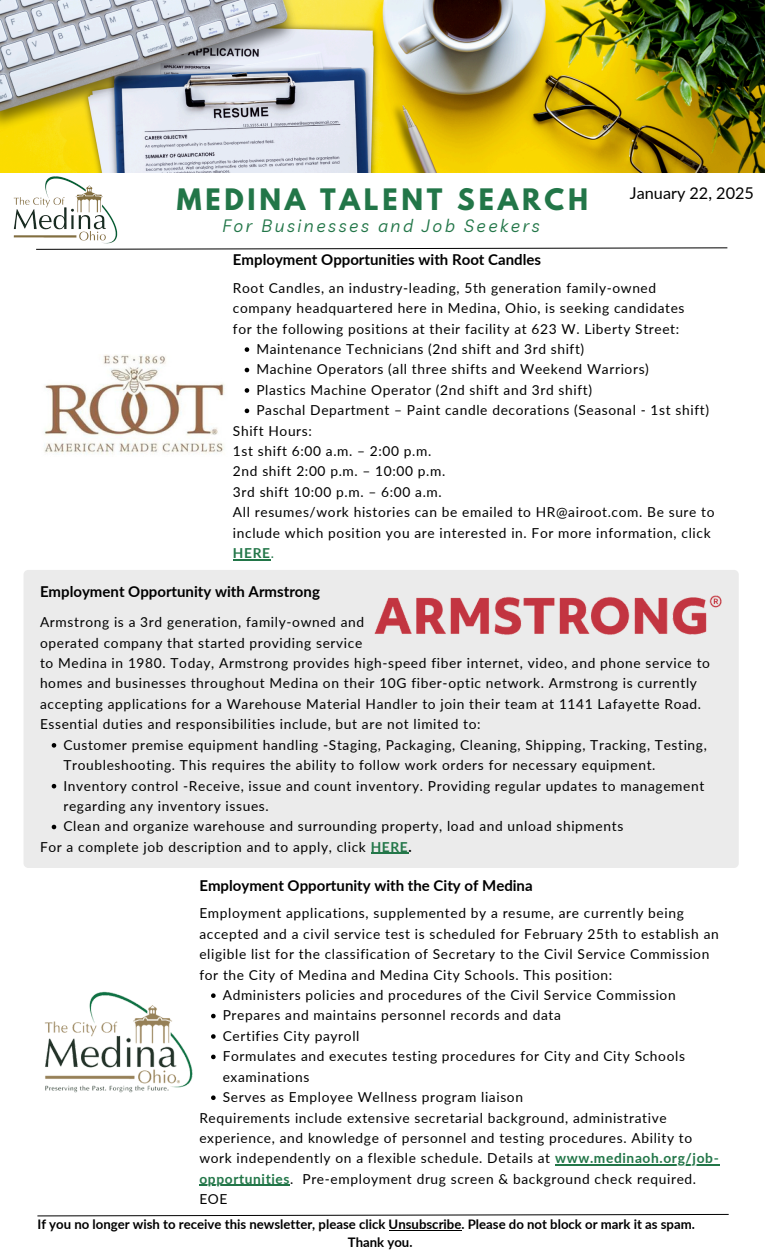
<style>
.page{position:relative;width:765px;height:1260px;background:#fff}
.page>*{position:absolute;margin:0;border:0;box-sizing:border-box;transform-origin:0 0}
.t1{font:700 26.25px "League Spartan";letter-spacing:.145em;color:#227648}
.t2{font:italic 17.5px "Livvic";letter-spacing:.145em;color:#227648}
.t3{font:16.25px "Lato";color:#000}
.t4{font:700 15px "Lato";color:#000}
.t5{font:13.75px/20.4px "Lato";letter-spacing:.045em;color:#000}
.t6{font:700 13.12px "Lato";color:#000}
.s1{font-weight:700;color:#227648}
.s2{color:#227648}
.s3{font-weight:700}
</style>
<div class="page">
<svg style="left:37px;top:1213px;width:692px;height:4px"></svg>
<div style="left:24px;top:570px;width:715px;height:298px;background:#ebebeb;border-radius:5px"></div>
<img style="left:0;top:0;width:765px;height:172px">
<img style="left:6px;top:172px;width:115px;height:72px">
<svg style="left:36px;top:247px;width:692px;height:3px"></svg>
<svg style="left:52px;top:743px;width:4px;height:5px"></svg>
<svg style="left:52px;top:784px;width:4px;height:4px"></svg>
<svg style="left:52px;top:825px;width:4px;height:4px"></svg>
<hr style="left:371px;top:853px;width:38px;height:1px;background:#227648">
<img style="left:44px;top:354px;width:181px;height:100px">
<img style="left:45px;top:991px;width:148px;height:102px">
<svg style="left:211px;top:993px;width:5px;height:5px"></svg>
<svg style="left:211px;top:1014px;width:5px;height:4px"></svg>
<svg style="left:211px;top:1034px;width:5px;height:5px"></svg>
<svg style="left:211px;top:1055px;width:5px;height:4px"></svg>
<svg style="left:211px;top:1095px;width:5px;height:5px"></svg>
<hr style="left:555px;top:1164px;width:165px;height:1px;background:#227648">
<hr style="left:199px;top:1185px;width:91px;height:1px;background:#227648">
<img style="left:374px;top:595px;width:348px;height:40px">
<svg style="left:245px;top:347px;width:4px;height:5px"></svg>
<svg style="left:245px;top:368px;width:4px;height:4px"></svg>
<svg style="left:245px;top:388px;width:4px;height:5px"></svg>
<svg style="left:245px;top:409px;width:4px;height:4px"></svg>
<hr style="left:233px;top:559px;width:38px;height:1px;background:#227648">
<hr style="left:389px;top:1230px;width:72px;height:1px;background:#000">
<p class="t1" style="left:177px;top:186px;width:413px">MEDINA TALENT SEARCH</p>
<p class="t3" style="left:630px;top:182px;width:125px">January 22, 2025</p>
<p class="t2" style="left:223px;top:215px;width:319px">For Businesses and Job Seekers</p>
<h3 class="t4" style="left:233px;top:250px;width:310px">Employment Opportunities with Root Candles</h3>
<h4 class="t5" style="left:233px;top:277px;width:453px">Root Candles, an industry-leading, 5th generation family-owned company headquartered here in Medina, Ohio, is seeking candidates for the following positions at their facility at 623 W. Liberty Street:</h4>
<p class="t5" style="left:256px;top:338px;width:329px">Maintenance Technicians (2nd shift and 3rd shift)</p>
<p class="t5" style="left:256px;top:359px;width:394px">Machine Operators (all three shifts and Weekend Warriors)</p>
<p class="t5" style="left:256px;top:379px;width:337px">Plastics Machine Operator (2nd shift and 3rd shift)</p>
<h4 class="t5" style="left:256px;top:400px;width:454px">Paschal Department – Paint candle decorations (Seasonal - 1st shift)</h4>
<p class="t5" style="left:233px;top:420px;width:483px">Shift Hours:<br>1st shift 6:00 a.m. – 2:00 p.m.<br>2nd shift 2:00 p.m. – 10:00 p.m.<br>3rd shift 10:00 p.m. – 6:00 a.m.<br>All resumes/work histories can be emailed to HR@airoot.com. Be sure to include which position you are interested in. For more information, click <span class="s1">HERE</span><span class="s2">.</span></p>
<p class="t4" style="left:40px;top:582px;width:281px">Employment Opportunity with Armstrong</p>
<p class="t5" style="left:40px;top:612px;width:672px">Armstrong is a 3rd generation, family-owned and<br>operated company that started providing service<br>to Medina in 1980. Today, Armstrong provides high-speed fiber internet, video, and phone service to homes and businesses throughout Medina on their 10G fiber-optic network. Armstrong is currently accepting applications for a Warehouse Material Handler to join their team at 1141 Lafayette Road.<br>Essential duties and responsibilities include, but are not limited to:</p>
<h2 class="t5" style="left:63px;top:734px;width:645px">Customer premise equipment handling -Staging, Packaging, Cleaning, Shipping, Tracking, Testing,<br>Troubleshooting. This requires the ability to follow work orders for necessary equipment.</h2>
<h1 class="t5" style="left:63px;top:775px;width:642px">Inventory control -Receive, issue and count inventory. Providing regular updates to management regarding any inventory issues.</h1>
<h2 class="t5" style="left:63px;top:816px;width:561px">Clean and organize warehouse and surrounding property, load and unload shipments</h2>
<p class="t5" style="left:40px;top:836px;width:373px">For a complete job description and to apply, click <span class="s1">HERE</span><span class="s3">.</span></p>
<p class="t4" style="left:199px;top:876px;width:335px">Employment Opportunity with the City of Medina</p>
<h3 class="t5" style="left:199px;top:903px;width:521px">Employment applications, supplemented by a resume, are currently being accepted and a civil service test is scheduled for February 25th to establish an eligible list for the classification of Secretary to the Civil Service Commission for the City of Medina and Medina City Schools. This position:</h3>
<h4 class="t5" style="left:223px;top:985px;width:454px">Administers policies and procedures of the Civil Service Commission</h4>
<p class="t5" style="left:223px;top:1005px;width:340px">Prepares and maintains personnel records and data</p>
<p class="t5" style="left:223px;top:1025px;width:138px">Certifies City payroll</p>
<p class="t5" style="left:223px;top:1046px;width:464px">Formulates and executes testing procedures for City and City Schools examinations</p>
<p class="t5" style="left:223px;top:1087px;width:302px">Serves as Employee Wellness program liaison</p>
<h4 class="t5" style="left:199px;top:1107px;width:521px">Requirements include extensive secretarial background, administrative experience, and knowledge of personnel and testing procedures. Ability to work independently on a flexible schedule. Details at <span class="s1">www.medinaoh.org/job-</span></h4>
<p class="t5" style="left:199px;top:1168px;width:498px"><span class="s1">opportunities</span>. Pre-employment drug screen &amp; background check required.<br>EOE</p>
<h3 class="t6" style="left:37px;top:1216px;width:659px">If you no longer wish to receive this newsletter, please click Unsubscribe. Please do not block or mark it as spam.</h3>
<h4 class="t6" style="left:348px;top:1234px;width:66px">Thank you.</h4>
</div>
